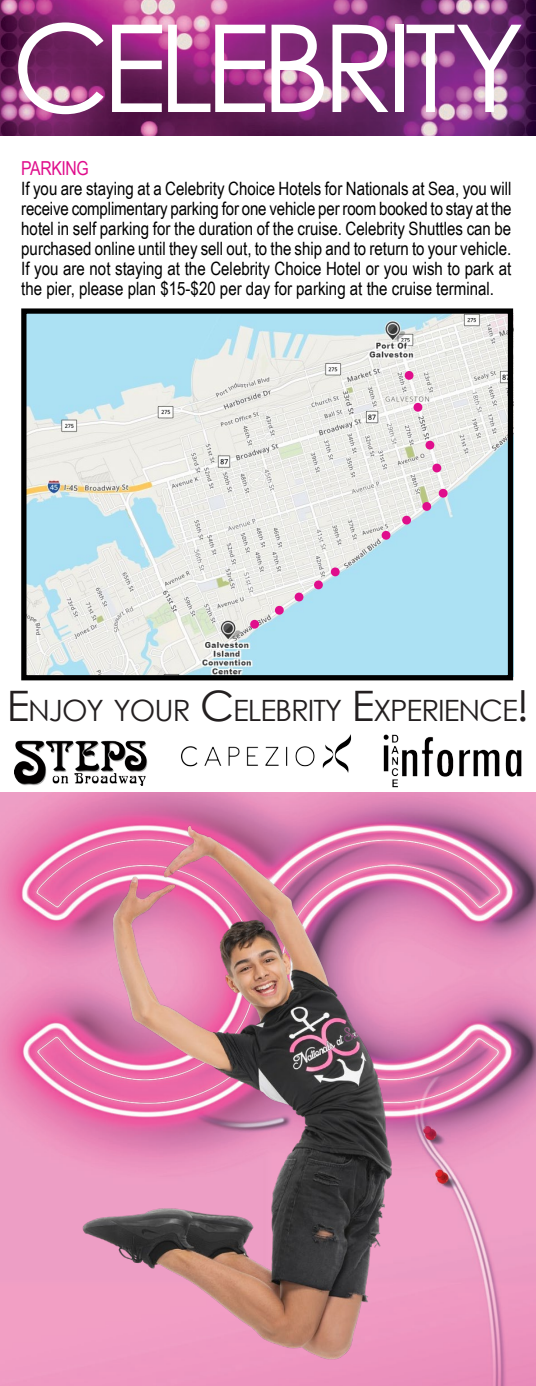
<style>
.page{position:relative;width:536px;height:1386px;background:#fff}
.page>*{position:absolute;margin:0;border:0;box-sizing:border-box;transform-origin:0 0}
.t1{font:121.62px "Century Gothic";letter-spacing:-.075em;color:#fff}
.t2{font:29.4px "Century Gothic";letter-spacing:-.035em;color:#231f20}
.t3{font:19.25px "Arial Narrow";letter-spacing:-.02em;color:#e00e8c}
.t4{font:18.38px/20.1px "Arial Narrow";color:#000;text-align:justify}
.s1{font-size:42px}
</style>
<div class="page">
<img style="left:0;top:0;width:536px;height:135px">
<img style="left:14px;top:741px;width:134px;height:37px">
<img style="left:181px;top:734px;width:171px;height:39px">
<img style="left:383px;top:734px;width:139px;height:43px">
<img style="left:491px;top:793px;width:45px;height:593px">
<img style="left:27px;top:314px;width:480px;height:360px">
<div style="left:250px;top:620px;width:9px;height:9px;border:4px solid #e00e8c;border-radius:50%"></div>
<div style="left:275px;top:606px;width:8px;height:9px;border:4px solid #e00e8c;border-radius:50%"></div>
<div style="left:314px;top:580px;width:9px;height:9px;border:4px solid #e00e8c;border-radius:50%"></div>
<div style="left:331px;top:567px;width:8px;height:9px;border:4px solid #e00e8c;border-radius:50%"></div>
<div style="left:381px;top:531px;width:9px;height:9px;border:4px solid #e00e8c;border-radius:50%"></div>
<div style="left:422px;top:502px;width:9px;height:9px;border:4px solid #e00e8c;border-radius:50%"></div>
<div style="left:438px;top:489px;width:9px;height:9px;border:4px solid #e00e8c;border-radius:50%"></div>
<div style="left:432px;top:464px;width:9px;height:8px;border:4px solid #e00e8c;border-radius:50%"></div>
<div style="left:413px;top:403px;width:9px;height:9px;border:4px solid #e00e8c;border-radius:50%"></div>
<div style="left:404px;top:371px;width:9px;height:9px;border:4px solid #e00e8c;border-radius:50%"></div>
<div style="left:425px;top:441px;width:9px;height:9px;border:4px solid #e00e8c;border-radius:50%"></div>
<div style="left:402px;top:516px;width:9px;height:9px;border:4px solid #e00e8c;border-radius:50%"></div>
<div style="left:294px;top:593px;width:9px;height:8px;border:4px solid #e00e8c;border-radius:50%"></div>
<div style="left:21px;top:308px;width:492px;height:372px;border:5px solid #000"></div>
<img style="left:0;top:778px;width:491px;height:608px">
<p class="t1" style="left:12px;top:-17px;width:515px">CELEBRITY</p>
<p class="t3" style="left:21px;top:154px;width:69px">PARKING</p>
<p class="t4" style="left:21px;top:178px;width:492px">If you are staying at a Celebrity Choice Hotels for Nationals at Sea, you will receive complimentary parking for one vehicle per room booked to stay at the hotel in self parking for the duration of the cruise. Celebrity Shuttles can be purchased online until they sell out, to the ship and to return to your vehicle.<br>If you are not staying at the Celebrity Choice Hotel or you wish to park at the pier, please plan $15-$20 per day for parking at the cruise terminal.</p>
<p class="t2" style="left:7px;top:690px;width:523px"><span class="s1">E</span>NJOY YOUR <span class="s1">C</span>ELEBRITY <span class="s1">E</span>XPERIENCE<span class="s1">!</span></p>
</div>
